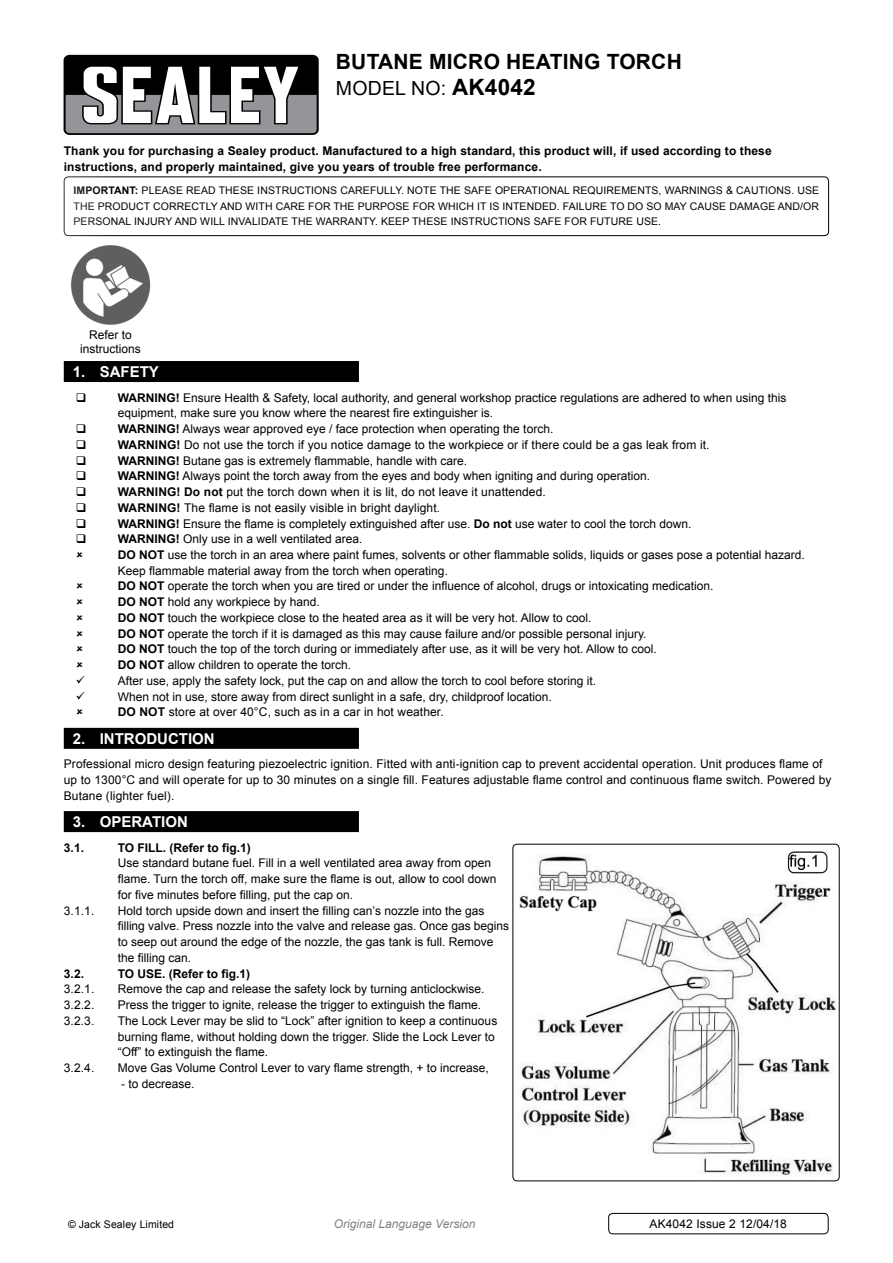
<style>
.page{position:relative;width:893px;height:1263px;background:#fff}
.page>*{position:absolute;margin:0;border:0;box-sizing:border-box;transform-origin:0 0}
.t1{font:700 21px "Arial";letter-spacing:.01em;color:#000}
.t2{font:19.5px "Arial";letter-spacing:.01em;color:#000}
.t3{font:700 15px "Arial";color:#fff}
.t4{font:12px/15.8px "Arial";color:#000}
.t5{font:700 12px/15.8px "Arial";letter-spacing:.01em;color:#000}
.t6{font:italic 12px "Arial";color:#808285}
.t7{font:10.5px/15.8px "Arial";letter-spacing:.01em;color:#000;text-align:justify}
.s1{font-weight:700;font-size:22.5px}
.s2{font-weight:700}
</style>
<div class="page">
<div style="left:64px;top:55px;width:255px;height:80px;background:#000;border-radius:6px"></div>
<svg style="left:66px;top:67px;width:251px;height:66px"></svg>
<div style="left:64px;top:176px;width:765px;height:60px;border:1px solid #000;border-radius:4px"></div>
<div style="left:64px;top:361px;width:295px;height:21px;background:#000"></div>
<div style="left:64px;top:728px;width:295px;height:21px;background:#000"></div>
<div style="left:64px;top:811px;width:295px;height:21px;background:#000"></div>
<img style="left:519px;top:851px;width:317px;height:324px">
<div style="left:512px;top:844px;width:328px;height:337px;border:1px solid #000;border-radius:4px"></div>
<div style="left:608px;top:1213px;width:220px;height:21px;border:1px solid #000;border-radius:4px"></div>
<img style="left:71px;top:245px;width:80px;height:80px">
<h1 class="t1" style="left:336px;top:48px;width:344px">Butane Micro Heating Torch</h1>
<h2 class="t2" style="left:336px;top:75px;width:201px">model no: <span class="s1">AK4042</span></h2>
<p class="t5" style="left:64px;top:144px;width:709px">Thank you for purchasing a Sealey product. Manufactured to a high standard, this product will, if used according to these instructions, and properly maintained, give you years of trouble free performance.</p>
<p class="t7" style="left:74px;top:182px;width:747px"><span class="s2">IMPORTANT:</span> PLEASE READ THESE INSTRUCTIONS CAREFULLY. NOTE THE SAFE OPERATIONAL REQUIREMENTS, WARNINGS &amp; CAUTIONS. USE THE PRODUCT CORRECTLY AND WITH CARE FOR THE PURPOSE FOR WHICH IT IS INTENDED. FAILURE TO DO SO MAY CAUSE DAMAGE AND/OR PERSONAL INJURY AND WILL INVALIDATE THE WARRANTY. KEEP THESE INSTRUCTIONS SAFE FOR FUTURE USE.</p>
<p class="t4" style="left:80px;top:327px;width:62px;line-height:14.4px;text-align:center">Refer to instructions</p>
<p class="t3" style="left:73px;top:362px;width:88px">1. Safety</p>
<p class="t5" style="left:118px;top:390px;width:20px">WARNING</p>
<p class="t4" style="left:118px;top:390px;width:670px;text-indent:58px"><span class="s2">!</span> Ensure Health &amp; Safety, local authority, and general workshop practice regulations are adhered to when using this equipment, make sure you know where the nearest fire extinguisher is.</p>
<p class="t5" style="left:118px;top:421px;width:20px">WARNING</p>
<p class="t4" style="left:176px;top:421px;width:379px"><span class="s2">!</span> Always wear approved eye / face protection when operating the torch.</p>
<p class="t5" style="left:118px;top:437px;width:20px">WARNING</p>
<p class="t4" style="left:177px;top:437px;width:534px"><span class="s2">!</span> Do not use the torch if you notice damage to the workpiece or if there could be a gas leak from it.</p>
<p class="t5" style="left:118px;top:453px;width:20px">WARNING</p>
<p class="t4" style="left:176px;top:453px;width:293px"><span class="s2">!</span> Butane gas is extremely flammable, handle with care.</p>
<p class="t5" style="left:118px;top:469px;width:20px">WARNING</p>
<p class="t4" style="left:176px;top:468px;width:476px"><span class="s2">!</span> Always point the torch away from the eyes and body when igniting and during operation.</p>
<p class="t5" style="left:118px;top:484px;width:20px">WARNING</p>
<p class="t4" style="left:177px;top:484px;width:371px"><span class="s2">! Do not</span> put the torch down when it is lit, do not leave it unattended.</p>
<p class="t5" style="left:118px;top:500px;width:20px">WARNING</p>
<p class="t4" style="left:177px;top:500px;width:265px"><span class="s2">!</span> The flame is not easily visible in bright daylight.</p>
<p class="t5" style="left:118px;top:516px;width:20px">WARNING</p>
<p class="t4" style="left:176px;top:515px;width:517px"><span class="s2">!</span> Ensure the flame is completely extinguished after use. <span class="s2">Do not</span> use water to cool the torch down.</p>
<p class="t5" style="left:118px;top:532px;width:20px">WARNING</p>
<p class="t4" style="left:176px;top:531px;width:188px"><span class="s2">!</span> Only use in a well ventilated area.</p>
<p class="t5" style="left:118px;top:547px;width:31px">DO NOT</p>
<p class="t4" style="left:118px;top:547px;width:688px;text-indent:50px">use the torch in an area where paint fumes, solvents or other flammable solids, liquids or gases pose a potential hazard.<br>Keep flammable material away from the torch when operating.</p>
<p class="t5" style="left:118px;top:579px;width:31px">DO NOT</p>
<p class="t4" style="left:168px;top:578px;width:547px">operate the torch when you are tired or under the influence of alcohol, drugs or intoxicating medication.</p>
<p class="t5" style="left:118px;top:594px;width:31px">DO NOT</p>
<p class="t4" style="left:168px;top:594px;width:154px">hold any workpiece by hand.</p>
<p class="t5" style="left:118px;top:610px;width:31px">DO NOT</p>
<p class="t4" style="left:168px;top:610px;width:425px">touch the workpiece close to the heated area as it will be very hot. Allow to cool.</p>
<p class="t5" style="left:118px;top:626px;width:31px">DO NOT</p>
<p class="t4" style="left:168px;top:626px;width:480px">operate the torch if it is damaged as this may cause failure and/or possible personal injury.</p>
<p class="t5" style="left:118px;top:642px;width:31px">DO NOT</p>
<p class="t4" style="left:168px;top:641px;width:490px">touch the top of the torch during or immediately after use, as it will be very hot. Allow to cool.</p>
<p class="t5" style="left:118px;top:657px;width:31px">DO NOT</p>
<p class="t4" style="left:118px;top:657px;width:480px;text-indent:50px">allow children to operate the torch.<br>After use, apply the safety lock, put the cap on and allow the torch to cool before storing it.<br>When not in use, store away from direct sunlight in a safe, dry, childproof location.</p>
<p class="t5" style="left:118px;top:705px;width:31px">DO NOT</p>
<p class="t4" style="left:169px;top:704px;width:277px">store at over 40°C, such as in a car in hot weather.</p>
<p class="t3" style="left:73px;top:728px;width:143px">2. Introduction</p>
<p class="t4" style="left:64px;top:756px;width:769px">Professional micro design featuring piezoelectric ignition. Fitted with anti-ignition cap to prevent accidental operation. Unit produces flame of up to 1300°C and will operate for up to 30 minutes on a single fill. Features adjustable flame control and continuous flame switch. Powered by<br>Butane (lighter fuel).</p>
<p class="t3" style="left:73px;top:812px;width:117px">3. Operation</p>
<p class="t5" style="left:64px;top:840px;width:22px">3.1.</p>
<p class="t5" style="left:118px;top:840px;width:135px">TO FI LL. (Refer to fig.1)</p>
<p class="t4" style="left:118px;top:855px;width:380px">Use standard butane fuel. Fill in a well ventilated area away from open flame. Turn the torch off, make sure the flame is out, allow to cool down for five minutes before filling, put the cap on.</p>
<p class="t4" style="left:64px;top:903px;width:32px">3.1.1.</p>
<p class="t4" style="left:118px;top:903px;width:393px">Hold torch upside down and insert the filling can’s nozzle into the gas filling valve. Press nozzle into the valve and release gas. Once gas begins to seep out around the edge of the nozzle, the gas tank is full. Remove the filling can.</p>
<p class="t5" style="left:64px;top:966px;width:39px">3.2. TO</p>
<p class="t5" style="left:138px;top:966px;width:114px">USE. (Refer to fig.1)</p>
<p class="t4" style="left:64px;top:981px;width:32px">3.2.1.</p>
<p class="t4" style="left:118px;top:981px;width:368px">Remove the cap and release the safety lock by turning anticlockwise.</p>
<p class="t4" style="left:64px;top:997px;width:32px">3.2.2.</p>
<p class="t4" style="left:118px;top:997px;width:365px">Press the trigger to ignite, release the trigger to extinguish the flame.</p>
<p class="t4" style="left:64px;top:1013px;width:32px">3.2.3.</p>
<p class="t4" style="left:118px;top:1013px;width:381px">The Lock Lever may be slid to “Lock” after ignition to keep a continuous burning flame, without holding down the trigger. Slide the Lock Lever to “Off” to extinguish the flame.</p>
<p class="t4" style="left:64px;top:1060px;width:44px">3.2.4. M</p>
<p class="t4" style="left:128px;top:1060px;width:363px">ove Gas Volume Control Lever to vary flame strength, + to increase,</p>
<p class="t4" style="left:121px;top:1076px;width:75px">- to decrease.</p>
<p class="t7" style="left:68px;top:1217px;width:108px">© Jack Sealey Limited</p>
<p class="t6" style="left:334px;top:1216px;width:143px">Original Language Version</p>
<p class="t4" style="left:650px;top:1216px;width:139px">AK4042 Issue 2 12/04/18</p>
</div>
